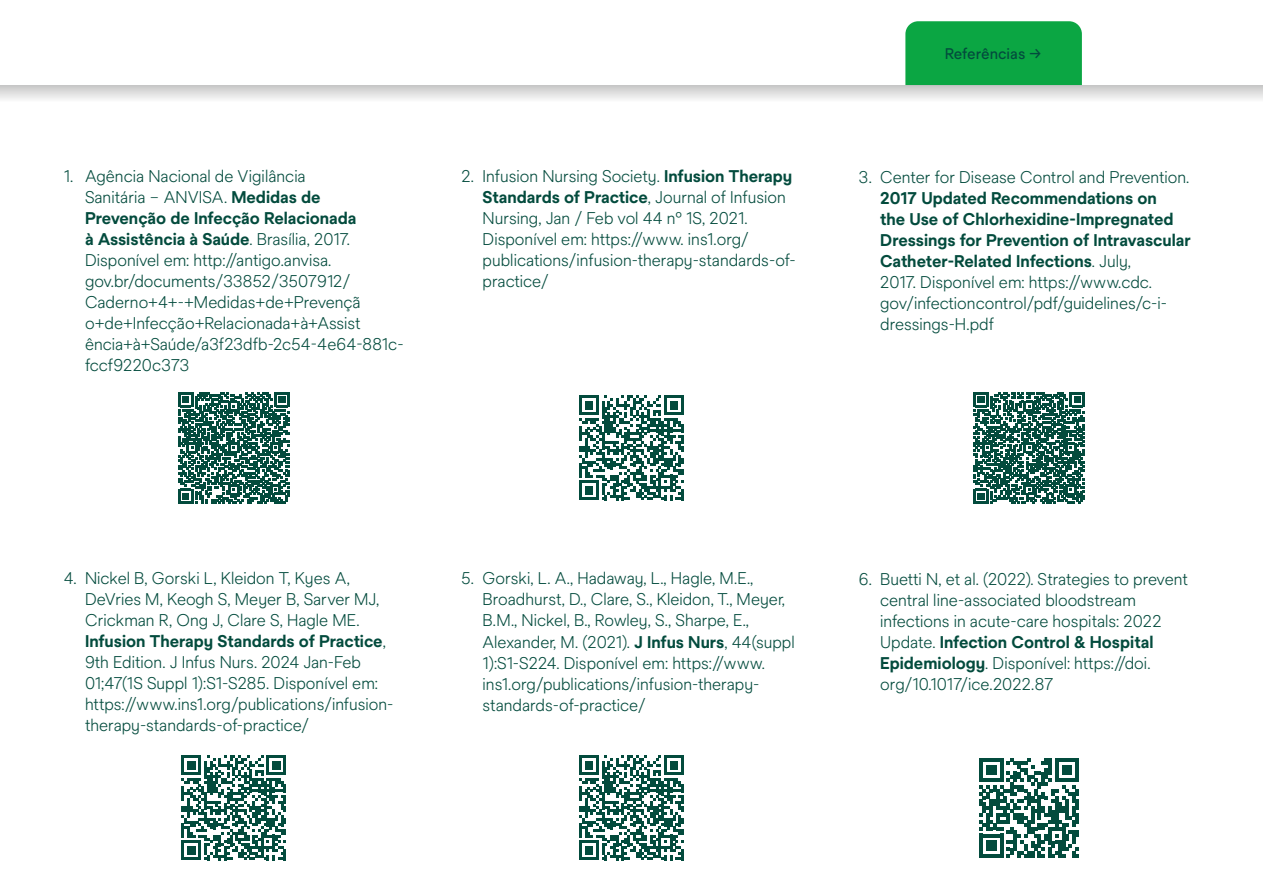
<style>
.page{position:relative;width:1263px;height:893px;background:#fff}
.page>*{position:absolute;margin:0;border:0;box-sizing:border-box;transform-origin:0 0}
.t1{font:300 16.5px/21px "Solve Pro";color:#034b3d}
.t2{font:700 16.5px/21px "Solve Pro";letter-spacing:-.005em;color:#034b3d}
.t3{font:500 15px "Solve Pro";color:#034b3d}
.s1{font-weight:700}
.s2{font-weight:300}
</style>
<div class="page">
<div style="left:905px;top:21px;width:177px;height:64px;background:#0ba643"></div>
<svg style="left:0;top:85px;width:1263px;height:14px;background:#dcdcdc"></svg>
<svg style="left:178px;top:392px;width:111px;height:111px"></svg>
<svg style="left:974px;top:392px;width:110px;height:111px"></svg>
<svg style="left:979px;top:758px;width:100px;height:100px"></svg>
<svg style="left:579px;top:755px;width:105px;height:105px"></svg>
<svg style="left:579px;top:395px;width:105px;height:105px"></svg>
<svg style="left:181px;top:755px;width:105px;height:105px"></svg>
<p class="t1" style="left:85px;top:167px;width:320px;text-indent:-21px">1. Agência Nacional de Vigilância<br>Sanitária – ANVISA. <span class="s1">Medidas de Prevenção de Infecção Relacionada<br>à Assistência à Saúde</span>. Brasília, 2017.<br>Disponível em: http://antigo.anvisa. gov.br/documents/33852/3507912/ Caderno+4+-+Medidas+de+Prevençã o+de+Infecção+Relacionada+à+Assist ência+à+Saúde/a3f23dfb-2c54-4e64-881c&shy;fccf9220c373</p>
<p class="t1" style="left:483px;top:167px;width:315px;text-indent:-21px">2. Infusion Nursing Society. <span class="s1">Infusion Therapy Standards of Practice</span>, Journal of Infusion Nursing, Jan / Feb vol 44 nº 1S, 2021.<br>Disponível em: https://www. ins1.org/ publications/infusion-therapy-standards-of&shy;practice/</p>
<p class="t3" style="left:945px;top:45px;width:98px">Referências →</p>
<p class="t1" style="left:859px;top:167px;width:332px">3. Center for Disease Control and Prevention.</p>
<p class="t2" style="left:880px;top:187px;width:312px">2017 Updated Recommendations on<br>the Use of Chlorhexidine-Impregnated Dressings for Prevention of Intravascular Catheter-Related Infections<span class="s2">. July,<br>2017. Disponível em: https://www.cdc. gov/infectioncontrol/pdf/guidelines/c-i&shy;dressings-H.pdf</span></p>
<p class="t1" style="left:85px;top:569px;width:310px;text-indent:-21px">4. Nickel B, Gorski L, Kleidon T, Kyes A, DeVries M, Keogh S, Meyer B, Sarver MJ, Crickman R, Ong J, Clare S, Hagle ME.<br><span class="s1">Infusion Therapy Standards of Practice</span>, 9th Edition. J Infus Nurs. 2024 Jan-Feb 01;47(1S Suppl 1):S1-S285. Disponível em: https://www.ins1.org/publications/infusion&shy;therapy-standards-of-practice/</p>
<p class="t1" style="left:483px;top:569px;width:313px;text-indent:-21px">5. Gorski, L. A., Hadaway, L., Hagle, M.E., Broadhurst, D., Clare, S., Kleidon, T., Meyer, B.M., Nickel, B., Rowley, S., Sharpe, E., Alexander, M. (2021). <span class="s1">J Infus Nurs</span>, 44(suppl 1):S1-S224. Disponível em: https://www. ins1.org/publications/infusion-therapy&shy;standards-of-practice/</p>
<p class="t1" style="left:880px;top:569px;width:309px;text-indent:-21px">6. Buetti N, et al. (2022). Strategies to prevent central line-associated bloodstream infections in acute-care hospitals: 2022<br>Update. <span class="s1">Infection Control &amp; Hospital Epidemiology</span>. Disponível: https://doi. org/10.1017/ice.2022.87</p>
</div>
